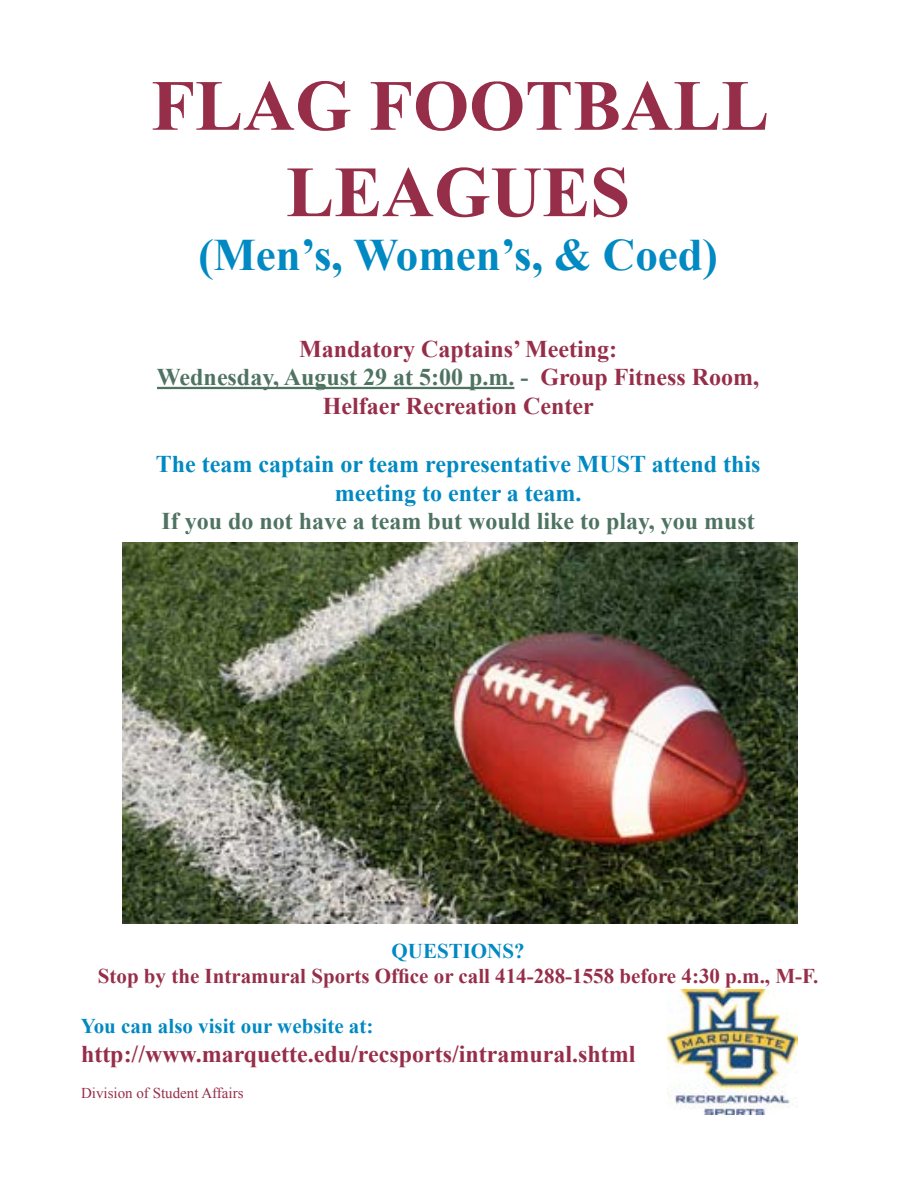
<style>
.page{position:relative;width:918px;height:1188px;background:#fff}
.page>*{position:absolute;margin:0;border:0;box-sizing:border-box;transform-origin:0 0}
.t1{font:700 72px/86.4px "Times New Roman";color:#972e49;text-align:center}
.t2{font:700 45px "Times New Roman";color:#0089c2}
.t3{font:700 24px/28.8px "Times New Roman";color:#972e49;text-align:center}
.t4{font:700 24px/28.8px "Times New Roman";color:#0089c2;text-align:center}
.t5{font:700 24px "Times New Roman";color:#4e7361}
.t6{font:700 21px "Times New Roman";color:#972e49}
.t7{font:700 21px "Times New Roman";color:#0089c2}
.t8{font:15px "Times New Roman";color:#972e49}
.s1{color:#4e7361}
</style>
<div class="page">
<hr style="left:157px;top:387px;width:357px;height:2px;background:#4e7361">
<img style="left:667px;top:989px;width:130px;height:125px">
<img style="left:122px;top:542px;width:675px;height:381px">
<h1 class="t1" style="left:151px;top:61px;width:620px">FLAG FOOTBALL<br>LEAGUES</h1>
<h2 class="t2" style="left:198px;top:224px;width:521px">(Men’s, Women’s, &amp; Coed)</h2>
<p class="t3" style="left:157px;top:334px;width:604px">Mandatory Captains’ Meeting:<br><span class="s1">Wednesday, August 29 at 5:00 p.m. -</span> Group Fitness Room,<br>Helfaer Recreation Center</p>
<p class="t4" style="left:156px;top:449px;width:606px">The team captain or team representative MUST attend this meeting to enter a team.</p>
<p class="t5" style="left:161px;top:505px;width:595px">If you do not have a team but would like to play, you must</p>
<p class="t7" style="left:392px;top:936px;width:135px">QUESTIONS?</p>
<p class="t6" style="left:98px;top:961px;width:722px">Stop by the Intramural Sports Office or call 414-288-1558 before 4:30 p.m., M-F.</p>
<p class="t7" style="left:81px;top:1012px;width:294px">You can also visit our website at:</p>
<p class="t3" style="left:81px;top:1039px;width:556px">http://www.marquette.edu/recsports/intramural.shtml</p>
<p class="t8" style="left:81px;top:1083px;width:164px">Division of Student Affairs</p>
</div>
